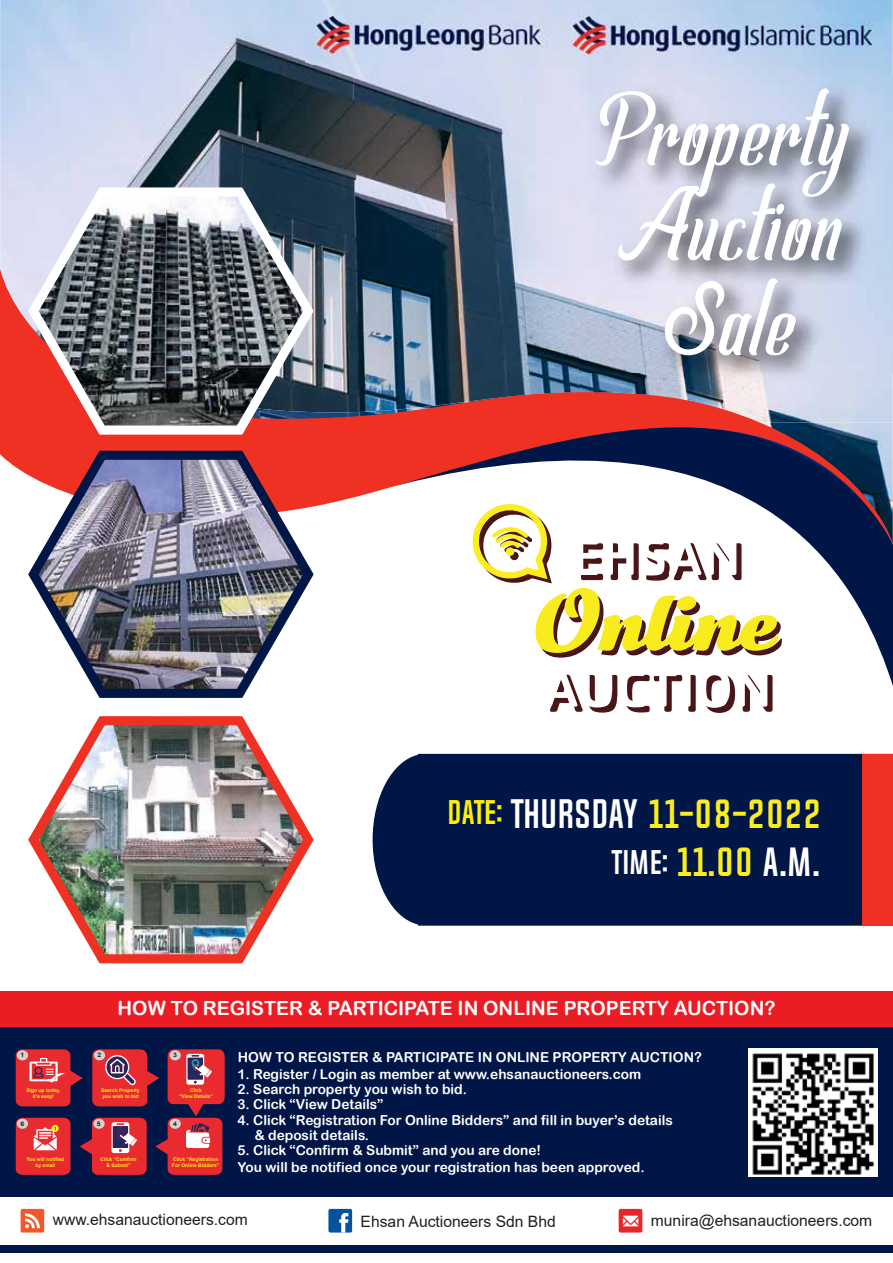
<style>
.page{position:relative;width:893px;height:1263px;background:#fff}
.page>*{position:absolute;margin:0;border:0;box-sizing:border-box;transform-origin:0 0}
.t1{font:79.05px/94.9px "Allema";color:#fff;text-align:center}
.t2{font:700 36.75px "Chosence";letter-spacing:.03em;color:#fbed1f}
.t3{font:700 30.75px "Chosence";color:#fff}
.t4{font:700 30.75px "Chosence";color:#fff100}
.t5{font:19.5px "Arial Rounded MT Bold";color:#fff}
.t6{font:15.6px "Arial";color:#231f20}
.t7{font:13.8px/15.1px "Arial Rounded MT Bold";color:#fff}
.t8{font:700 6.15px "Arial";color:#231f20;scale:1.11 1}
.t9{font:700 4.95px/6px "Arial";color:#fbed1f;text-align:center}
.s1{font-size:37.05px;color:#fff}
.s2{font-size:36.75px;color:#fbed1f}
.s3{font-size:36.75px}
</style>
<div class="page">
<img style="left:0;top:0;width:893px;height:269px">
<div style="left:0;top:1245px;width:893px;height:8px;background:#001647"></div>
<div style="left:328px;top:1209px;width:24px;height:23px;background:#05529d;border-radius:2px"></div>
<svg style="left:339px;top:1213px;width:9px;height:19px"></svg>
<div style="left:619px;top:1209px;width:23px;height:23px;background:#e6262b;border-radius:2px"></div>
<svg style="left:623px;top:1215px;width:16px;height:12px"></svg>
<div style="left:21px;top:1209px;width:23px;height:23px;background:#f05a2a;border-radius:2px"></div>
<svg style="left:25px;top:1213px;width:15px;height:15px"></svg>
<div style="left:373px;top:754px;width:489px;height:172px;background:#001647"></div>
<img style="left:580px;top:76px;width:313px;height:193px">
<div style="left:0;top:1010px;width:893px;height:187px;background:#001647"></div>
<div style="left:0;top:991px;width:893px;height:35px;background:#ec1c24"></div>
<img style="left:562px;top:5px;width:321px;height:60px">
<img style="left:305px;top:4px;width:246px;height:61px">
<svg style="left:682px;top:544px;width:211px;height:142px"></svg>
<img style="left:0;top:233px;width:28px;height:36px">
<svg style="left:0;top:269px;width:893px;height:275px;background:#9e828f"></svg>
<svg style="left:16px;top:1049px;width:209px;height:126px"></svg>
<img style="left:748px;top:1048px;width:129px;height:129px">
<svg style="left:28px;top:716px;width:286px;height:247px"></svg>
<img style="left:39px;top:725px;width:264px;height:229px">
<svg style="left:28px;top:451px;width:286px;height:247px"></svg>
<img style="left:39px;top:460px;width:264px;height:229px">
<svg style="left:28px;top:187px;width:286px;height:248px"></svg>
<img style="left:39px;top:197px;width:264px;height:229px">
<div style="left:862px;top:754px;width:31px;height:172px;background:#ee3123"></div>
<div style="left:688px;top:675px;width:8px;height:37px;background:#4a1517;border-radius:2px"></div>
<svg style="left:550px;top:674px;width:132px;height:38px"></svg>
<div style="left:683px;top:670px;width:8px;height:37px;background:#fff;border-radius:2px"></div>
<svg style="left:699px;top:669px;width:74px;height:44px"></svg>
<svg style="left:472px;top:503px;width:310px;height:155px"></svg>
<h1 class="t1" style="left:592px;top:88px;width:256px">Property<br>Auction<br>Sale</h1>
<h3 class="t4" style="left:448px;top:796px;width:56px">DATE:</h3>
<h2 class="t2" style="left:511px;top:793px;width:311px"><span class="s1">THURSDAY</span> 11-08-2022</h2>
<h3 class="t3" style="left:612px;top:845px;width:209px">TIME: <span class="s2">11.00</span> <span class="s3">A.M.</span></h3>
<h3 class="t5" style="left:117px;top:996px;width:659px">HOW TO REGISTER &amp; PARTICIPATE IN ONLINE PROPERTY AUCTION?</h3>
<p class="t7" style="left:238px;top:1049px;width:466px">HOW TO REGISTER &amp; PARTICIPATE IN ONLINE PROPERTY AUCTION?</p>
<p class="t7" style="left:237px;top:1066px;width:405px">1. Register / Login as member at www.ehsanauctioneers.com</p>
<p class="t7" style="left:237px;top:1082px;width:231px">2. Search property you wish to bid.</p>
<p class="t7" style="left:237px;top:1097px;width:148px">3. Click “View Details”</p>
<p class="t7" style="left:254px;top:1112px;width:420px;text-indent:-17px">4. Click “Registration For Online Bidders” and fill in buyer’s details &amp; deposit details.</p>
<p class="t7" style="left:237px;top:1141px;width:409px;line-height:17.2px">5. Click “Confirm &amp; Submit” and you are done!<br>You will be notified once your registration has been approved.</p>
<p class="t8" style="left:20px;top:1051px;width:5px">1</p>
<p class="t8" style="left:97px;top:1051px;width:5px">2</p>
<p class="t8" style="left:173px;top:1051px;width:5px">3</p>
<p class="t9" style="left:26px;top:1087px;width:35px">Sign up today, it’s easy!</p>
<p class="t9" style="left:101px;top:1087px;width:40px;text-align:left">Search Property you wish to bid</p>
<p class="t9" style="left:179px;top:1087px;width:35px">Click<br>“View Details”</p>
<p class="t8" style="left:20px;top:1119px;width:5px">6</p>
<p class="t8" style="left:97px;top:1119px;width:5px">5</p>
<p class="t8" style="left:173px;top:1119px;width:5px">4</p>
<p class="t9" style="left:172px;top:1156px;width:49px;text-align:left">Click “Registration<br>For Online Bidders”</p>
<p class="t9" style="left:26px;top:1156px;width:39px">You will notified by email</p>
<p class="t9" style="left:100px;top:1156px;width:38px">Click “Comfirm &amp; Submit”</p>
<p class="t6" style="left:53px;top:1208px;width:197px">www.ehsanauctioneers.com</p>
<p class="t6" style="left:361px;top:1211px;width:197px">Ehsan Auctioneers Sdn Bhd</p>
<p class="t6" style="left:651px;top:1210px;width:223px">munira@ehsanauctioneers.com</p>
</div>
